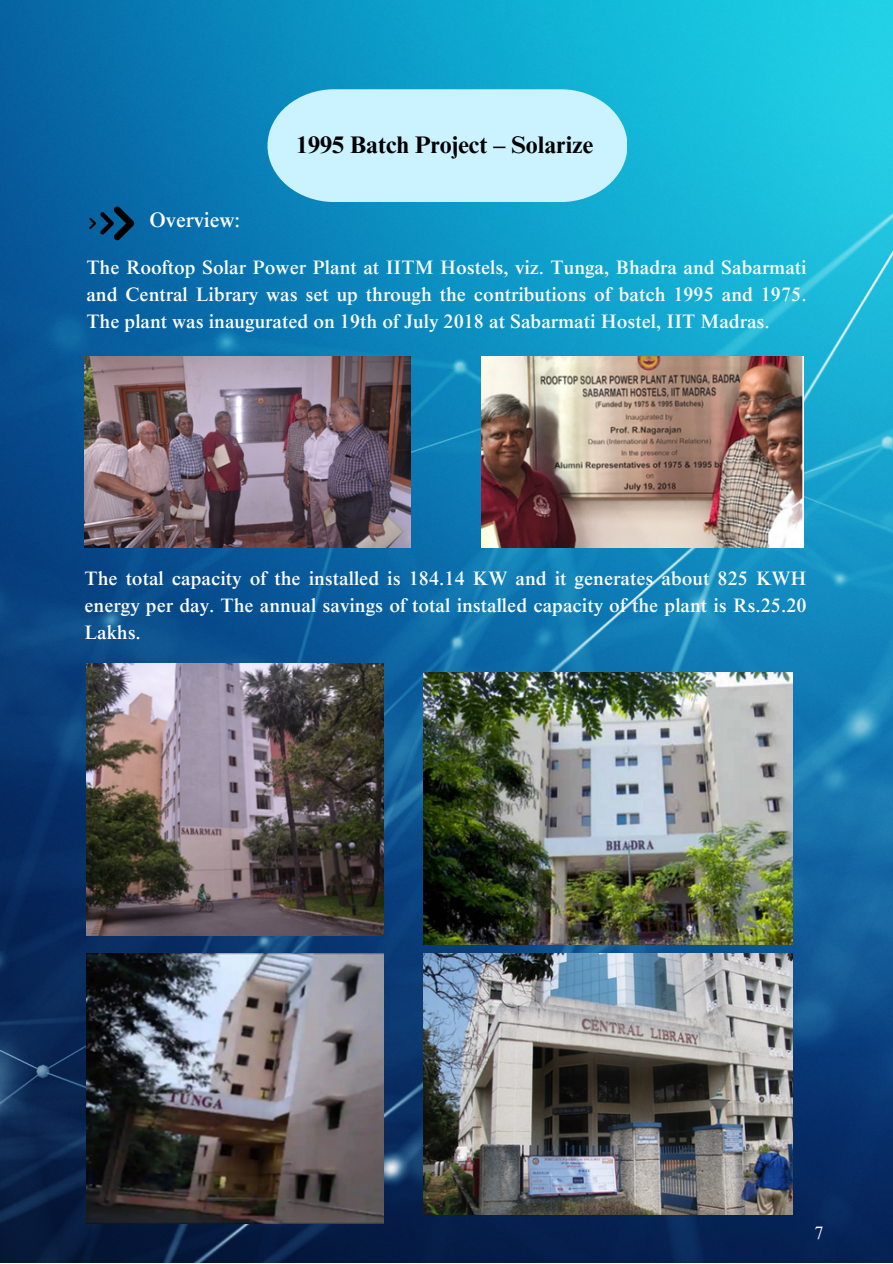
<style>
.page{position:relative;width:893px;height:1264px;background:#fff}
.page>*{position:absolute;margin:0;border:0;box-sizing:border-box;transform-origin:0 0}
.t1{font:700 24px "Times NRMT Pro";color:#000}
.t2{font:500 21px "Times NRMT Pro";color:#fff}
.t3{font:500 19.5px/27px "Times NRMT Pro";color:#fff;text-align:justify}
.t4{font:18px "Times NRMT Pro";color:#fff}
</style>
<div class="page">
<img style="left:0;top:0;width:892px;height:1262px">
<svg style="left:267px;top:89px;width:360px;height:113px;background:#baeaf9"></svg>
<svg style="left:89px;top:206px;width:45px;height:34px;background:#054773"></svg>
<img style="left:84px;top:356px;width:326px;height:191px">
<img style="left:482px;top:356px;width:321px;height:191px">
<img style="left:86px;top:663px;width:297px;height:272px">
<img style="left:423px;top:672px;width:369px;height:272px">
<img style="left:86px;top:953px;width:297px;height:270px">
<img style="left:423px;top:953px;width:369px;height:261px">
<p class="t1" style="left:296px;top:136px;width:298px">1995 Batch Project – Solarize</p>
<p class="t2" style="left:150px;top:212px;width:92px">Overview:</p>
<p class="t3" style="left:86px;top:256px;width:721px">The Rooftop Solar Power Plant at IITM Hostels, viz. Tunga, Bhadra and Sabarmati and Central Library was set up through the contributions of batch 1995 and 1975.<br>The plant was inaugurated on 19th of July 2018 at Sabarmati Hostel, IIT Madras.</p>
<p class="t3" style="left:84px;top:567px;width:723px">The total capacity of the installed is 184.14 KW and it generates about 825 KWH energy per day. The annual savings of total installed capacity of the plant is Rs.25.20<br>Lakhs.</p>
<p class="t4" style="left:814px;top:1225px;width:10px">7</p>
</div>
